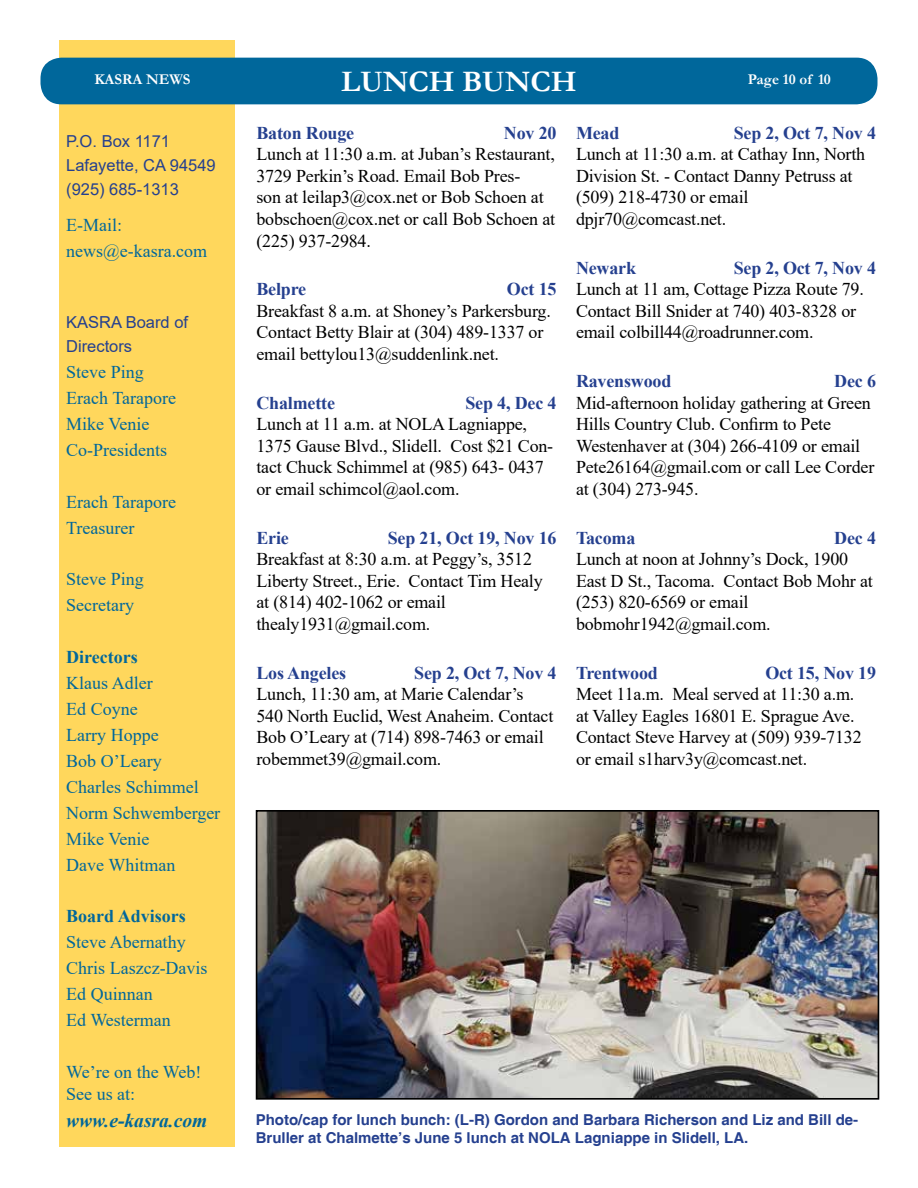
<style>
.page{position:relative;width:918px;height:1188px;background:#fff}
.page>*{position:absolute;margin:0;border:0;box-sizing:border-box;transform-origin:0 0}
.t1{font:700 30px "Garamond";color:#fff}
.t2{font:italic 700 19.5px "Times New Roman";color:#00679b}
.t3{font:18px/21.6px "Times New Roman";letter-spacing:-.01em;color:#000}
.t4{font:18px/26px "Times New Roman";color:#00679b}
.t5{font:700 18px "Times New Roman";letter-spacing:-.01em;color:#25408f}
.t6{font:700 18px "Times New Roman";color:#00679b}
.t7{font:16.5px/24.2px "Arial";color:#25408f}
.t8{font:700 15px/18px "Helvetica";color:#25408f}
.t9{font:700 15px "Garamond";color:#fff}
</style>
<div class="page">
<div style="left:59px;top:40px;width:175px;height:1108px;background:#ffd75c"></div>
<div style="left:40px;top:58px;width:838px;height:46px;background:#00679b;border-radius:21px"></div>
<img style="left:259px;top:813px;width:617px;height:284px">
<div style="left:256px;top:810px;width:623px;height:290px;border:2px solid #000"></div>
<p class="t9" style="left:94px;top:69px;width:98px">KASRA NEWS</p>
<h1 class="t1" style="left:341px;top:61px;width:237px">LUNCH BUNCH</h1>
<p class="t9" style="left:748px;top:69px;width:85px">Page 10 of 10</p>
<p class="t5" style="left:256px;top:120px;width:99px">Baton Rouge</p>
<p class="t5" style="left:504px;top:120px;width:54px">Nov 20</p>
<p class="t3" style="left:256px;top:143px;width:300px">Lunch at 11:30 a.m. at Juban’s Restaurant, 3729 Perkin’s Road. Email Bob Pres-<br>son at leilap3@cox.net or Bob Schoen at bobschoen@cox.net or call Bob Schoen at (225) 937-2984.</p>
<p class="t5" style="left:256px;top:276px;width:51px">Belpre</p>
<p class="t5" style="left:507px;top:276px;width:51px">Oct 15</p>
<p class="t3" style="left:256px;top:299px;width:296px">Breakfast 8 a.m. at Shoney’s Parkersburg.<br>Contact Betty Blair at (304) 489-1337 or email bettylou13@suddenlink.net.</p>
<p class="t5" style="left:256px;top:390px;width:80px">Chalmette</p>
<p class="t5" style="left:465px;top:390px;width:93px">Sep 4, Dec 4</p>
<p class="t3" style="left:256px;top:413px;width:298px">Lunch at 11 a.m. at NOLA Lagniappe, 1375 Gause Blvd., Slidell. Cost $21 Con&shy;tact Chuck Schimmel at (985) 643- 0437 or email schimcol@aol.com.</p>
<p class="t5" style="left:256px;top:525px;width:34px">Erie</p>
<p class="t5" style="left:388px;top:525px;width:170px">Sep 21, Oct 19, Nov 16</p>
<p class="t3" style="left:256px;top:548px;width:288px">Breakfast at 8:30 a.m. at Peggy’s, 3512<br>Liberty Street., Erie. Contact Tim Healy at (814) 402-1062 or email thealy1931@gmail.com.</p>
<p class="t5" style="left:256px;top:660px;width:91px">Los Angeles</p>
<p class="t5" style="left:414px;top:660px;width:144px">Sep 2, Oct 7, Nov 4</p>
<p class="t3" style="left:256px;top:683px;width:298px">Lunch, 11:30 am, at Marie Calendar’s 540 North Euclid, West Anaheim. Contact Bob O’Leary at (714) 898-7463 or email robemmet39@gmail.com.</p>
<p class="t5" style="left:576px;top:120px;width:45px">Mead</p>
<p class="t5" style="left:734px;top:120px;width:144px">Sep 2, Oct 7, Nov 4</p>
<p class="t3" style="left:576px;top:143px;width:291px">Lunch at 11:30 a.m. at Cathay Inn, North<br>Division St. - Contact Danny Petruss at (509) 218-4730 or email dpjr70@comcast.net.</p>
<p class="t5" style="left:576px;top:255px;width:62px">Newark</p>
<p class="t5" style="left:734px;top:255px;width:144px">Sep 2, Oct 7, Nov 4</p>
<p class="t3" style="left:576px;top:278px;width:289px">Lunch at 11 am, Cottage Pizza Route 79.<br>Contact Bill Snider at 740) 403-8328 or email colbill44@roadrunner.com.</p>
<p class="t5" style="left:576px;top:368px;width:97px">Ravenswood</p>
<p class="t5" style="left:834px;top:368px;width:43px">Dec 6</p>
<p class="t3" style="left:576px;top:391px;width:300px">Mid-afternoon holiday gathering at Green Hills Country Club. Confirm to Pete Westenhaver at (304) 266-4109 or email Pete26164@gmail.com or call Lee Corder at (304) 273-945.</p>
<p class="t5" style="left:576px;top:525px;width:61px">Tacoma</p>
<p class="t5" style="left:834px;top:525px;width:43px">Dec 4</p>
<p class="t3" style="left:576px;top:548px;width:298px">Lunch at noon at Johnny’s Dock, 1900<br>East D St., Tacoma. Contact Bob Mohr at (253) 820-6569 or email bobmohr1942@gmail.com.</p>
<p class="t5" style="left:576px;top:660px;width:83px">Trentwood</p>
<p class="t5" style="left:765px;top:660px;width:112px">Oct 15, Nov 19</p>
<p class="t3" style="left:576px;top:683px;width:287px">Meet 11a.m. Meal served at 11:30 a.m. at Valley Eagles 16801 E. Sprague Ave.<br>Contact Steve Harvey at (509) 939-7132 or email s1harv3y@comcast.net.</p>
<p class="t7" style="left:66px;top:129px;width:151px">P.O. Box 1171<br>Lafayette, CA 94549 (925) 685-1313</p>
<p class="t4" style="left:66px;top:212px;width:143px">E-Mail: news@e-kasra.com</p>
<p class="t7" style="left:66px;top:310px;width:123px">KASRA Board of<br>Directors</p>
<p class="t4" style="left:66px;top:359px;width:111px">Steve Ping<br>Erach Tarapore<br>Mike Venie<br>Co-Presidents</p>
<p class="t4" style="left:66px;top:488px;width:111px">Erach Tarapore<br>Treasurer</p>
<p class="t4" style="left:66px;top:566px;width:79px">Steve Ping<br>Secretary</p>
<p class="t6" style="left:66px;top:644px;width:73px">Directors</p>
<p class="t4" style="left:66px;top:670px;width:156px">Klaus Adler<br>Ed Coyne<br>Larry Hoppe<br>Bob O’Leary<br>Charles Schimmel<br>Norm Schwemberger<br>Mike Venie<br>Dave Whitman</p>
<p class="t6" style="left:66px;top:903px;width:121px">Board Advisors</p>
<p class="t4" style="left:66px;top:929px;width:143px">Steve Abernathy<br>Chris Laszcz-Davis<br>Ed Quinnan<br>Ed Westerman</p>
<p class="t4" style="left:66px;top:1061px;width:137px;line-height:21.6px">We’re on the Web!<br>See us at:</p>
<p class="t2" style="left:66px;top:1107px;width:143px">www.e-kasra.com</p>
<p class="t8" style="left:256px;top:1111px;width:604px">Photo/cap for lunch bunch: (L-R) Gordon and Barbara Richerson and Liz and Bill de-<br>Bruller at Chalmette’s June 5 lunch at NOLA Lagniappe in Slidell, LA.</p>
</div>
